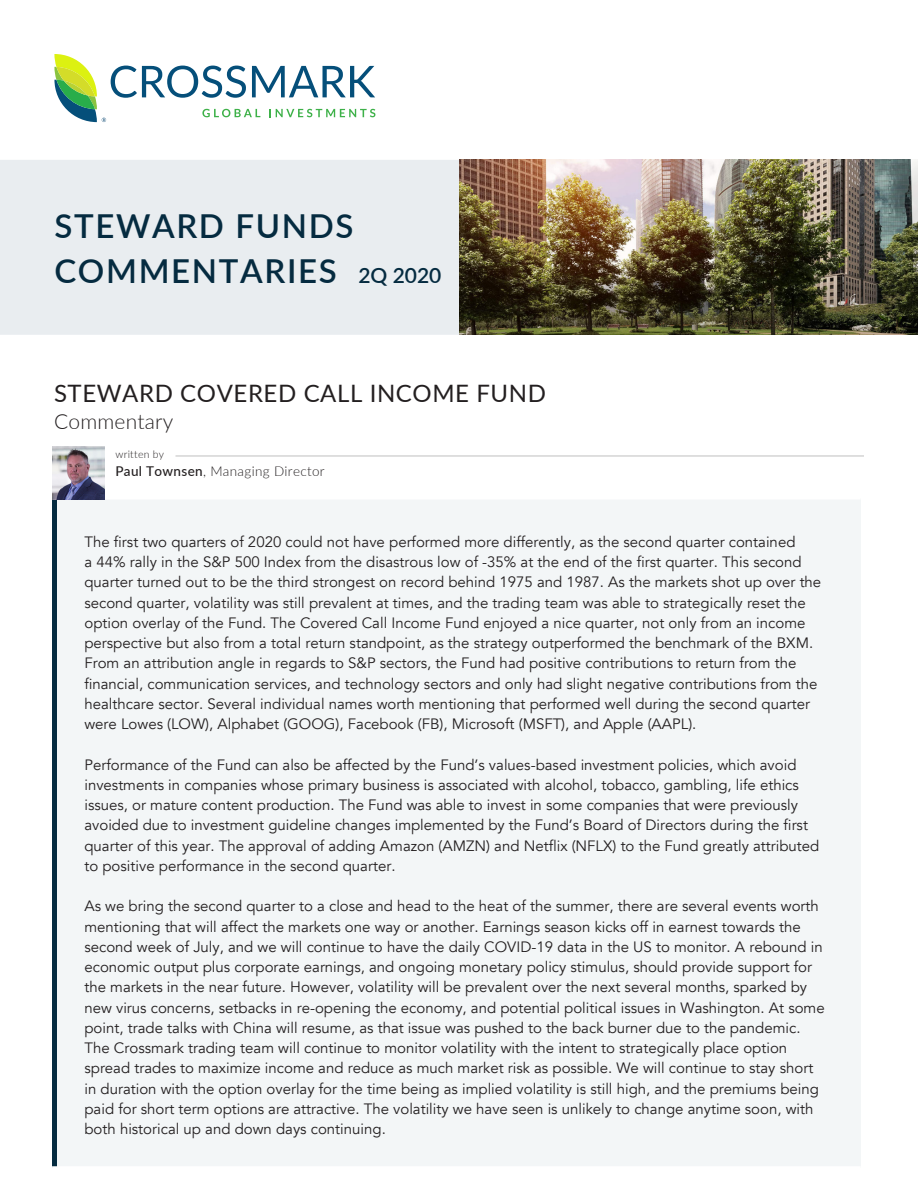
<style>
.page{position:relative;width:918px;height:1188px;background:#fff}
.page>*{position:absolute;margin:0;border:0;box-sizing:border-box;transform-origin:0 0}
.t1{font:600 33px/45px "Lato";letter-spacing:.05em;color:#052b40}
.t2{font:24px "Lato";letter-spacing:.025em;color:#231f20}
.t3{font:300 21px "Lato";letter-spacing:.01em;color:#231f20}
.t4{font:15px/20.2px "Avenir";color:#231f20}
.t5{font:300 13.5px "Lato";letter-spacing:.025em;color:#231f20}
.t6{font:300 10.5px "Lato";letter-spacing:.025em;color:#231f20}
.s1{font-size:21px}
.s2{font-weight:500}
</style>
<div class="page">
<div style="left:1px;top:161px;width:916px;height:173px;background:#e9edf0"></div>
<div style="left:0;top:160px;width:918px;height:175px;border:2px solid #e9edf0"></div>
<img style="left:459px;top:160px;width:459px;height:175px">
<svg style="left:54px;top:54px;width:321px;height:68px"></svg>
<div style="left:52px;top:498px;width:5px;height:670px;background:#052b40"></div>
<div style="left:57px;top:498px;width:804px;height:670px;background:#f3f6f7"></div>
<hr style="left:57px;top:496px;width:804px;height:4px;background:#fff">
<hr style="left:57px;top:1166px;width:804px;height:3px;background:#fff">
<img style="left:52px;top:446px;width:53px;height:53px">
<hr style="left:176px;top:455px;width:688px;height:2px;background:#d4d4d4">
<h1 class="t1" style="left:54px;top:202px;width:388px">STEWARD FUNDS<br>COMMENTARIES <span class="s1">2Q 2020</span></h1>
<h2 class="t2" style="left:54px;top:376px;width:494px">STEWARD COVERED CALL INCOME FUND</h2>
<h3 class="t3" style="left:54px;top:407px;width:121px">Commentary</h3>
<p class="t6" style="left:115px;top:447px;width:50px">written by</p>
<p class="t5" style="left:115px;top:462px;width:211px"><span class="s2">Paul Townsen</span>, Managing Director</p>
<p class="t4" style="left:84px;top:532px;width:738px">The first two quarters of 2020 could not have performed more differently, as the second quarter contained<br>a 44% rally in the S&amp;P 500 Index from the disastrous low of -35% at the end of the first quarter. This second quarter turned out to be the third strongest on record behind 1975 and 1987. As the markets shot up over the second quarter, volatility was still prevalent at times, and the trading team was able to strategically reset the option overlay of the Fund. The Covered Call Income Fund enjoyed a nice quarter, not only from an income perspective but also from a total return standpoint, as the strategy outperformed the benchmark of the BXM.<br>From an attribution angle in regards to S&amp;P sectors, the Fund had positive contributions to return from the financial, communication services, and technology sectors and only had slight negative contributions from the healthcare sector. Several individual names worth mentioning that performed well during the second quarter were Lowes (LOW), Alphabet (GOOG), Facebook (FB), Microsoft (MSFT), and Apple (AAPL).</p>
<p class="t4" style="left:84px;top:754px;width:737px">Performance of the Fund can also be affected by the Fund’s values-based investment policies, which avoid investments in companies whose primary business is associated with alcohol, tobacco, gambling, life ethics issues, or mature content production. The Fund was able to invest in some companies that were previously avoided due to investment guideline changes implemented by the Fund’s Board of Directors during the first quarter of this year. The approval of adding Amazon (AMZN) and Netflix (NFLX) to the Fund greatly attributed to positive performance in the second quarter.</p>
<p class="t4" style="left:84px;top:896px;width:742px">As we bring the second quarter to a close and head to the heat of the summer, there are several events worth mentioning that will affect the markets one way or another. Earnings season kicks off in earnest towards the second week of July, and we will continue to have the daily COVID-19 data in the US to monitor. A rebound in economic output plus corporate earnings, and ongoing monetary policy stimulus, should provide support for the markets in the near future. However, volatility will be prevalent over the next several months, sparked by new virus concerns, setbacks in re-opening the economy, and potential political issues in Washington. At some point, trade talks with China will resume, as that issue was pushed to the back burner due to the pandemic.<br>The Crossmark trading team will continue to monitor volatility with the intent to strategically place option spread trades to maximize income and reduce as much market risk as possible. We will continue to stay short in duration with the option overlay for the time being as implied volatility is still high, and the premiums being paid for short term options are attractive. The volatility we have seen is unlikely to change anytime soon, with both historical up and down days continuing.</p>
</div>
